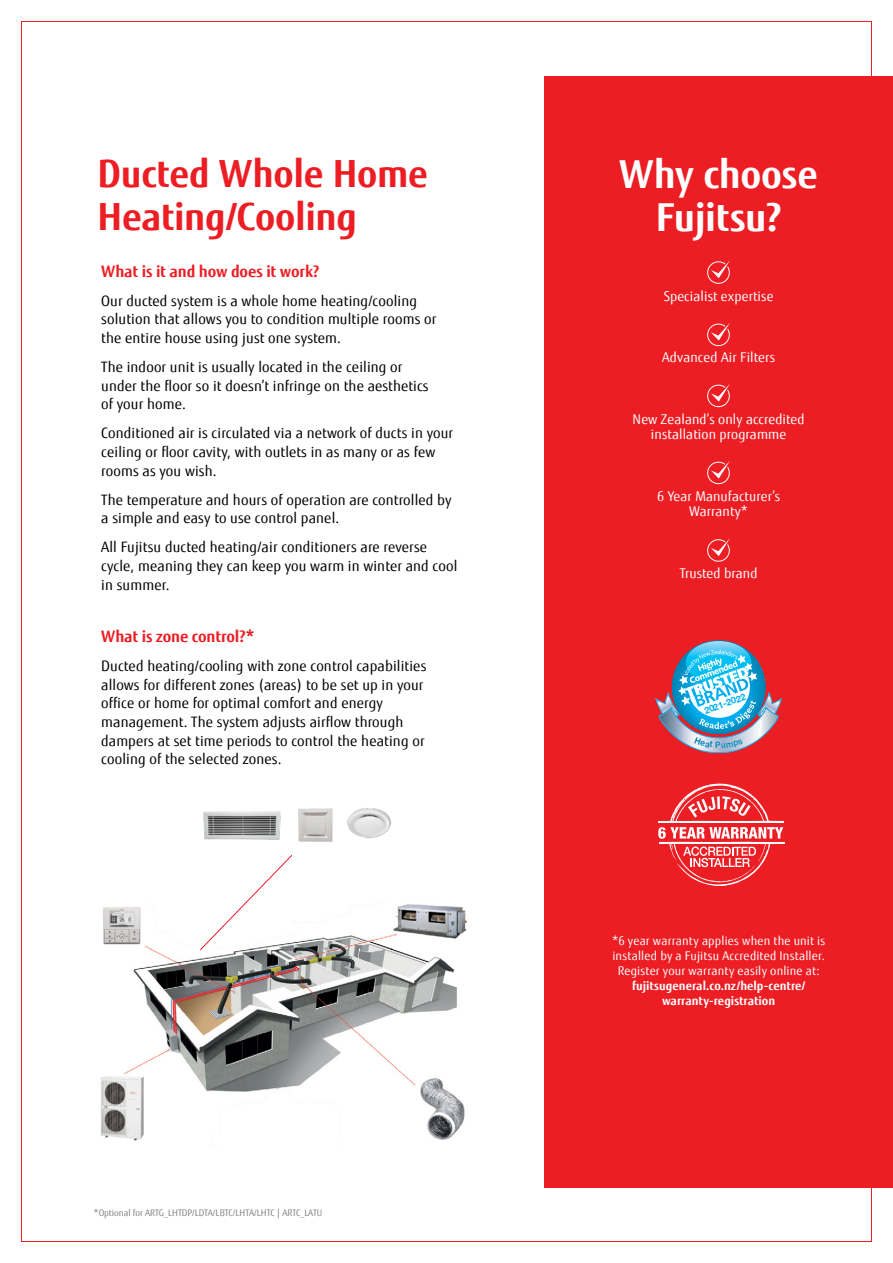
<style>
.page{position:relative;width:893px;height:1263px;background:#fff}
.page>*{position:absolute;margin:0;border:0;box-sizing:border-box;transform-origin:0 0}
.t1{font:700 38.55px/42.6px "Fujitsu Sans";letter-spacing:-.01em;color:#fff;text-align:center}
.t2{font:700 37.5px/42.6px "Fujitsu Sans";letter-spacing:-.01em;color:#ed1d24}
.t3{font:700 15.9px "Fujitsu Sans";letter-spacing:-.01em;color:#ed1d24}
.t4{font:14.4px/18.8px "Fujitsu Sans";letter-spacing:.01em;color:#000}
.t5{font:13.5px/15px "Fujitsu Sans";letter-spacing:.01em;color:#fff;text-align:center}
.t6{font:12px/15px "Fujitsu Sans";letter-spacing:.015em;color:#fff;text-align:center}
.t7{font:700 12px/15px "Fujitsu Sans";color:#fff;text-align:center}
.t8{font:700 9.15px "Helvetica Neue LT Std";color:#00aeef}
.t9{font:9px "Fujitsu Sans";color:#808285}
.t10{font:700 9px "Helvetica Neue LT Std";color:#0082b3;scale:.92 1}
</style>
<div class="page">
<img style="left:101px;top:904px;width:367px;height:237px">
<svg style="left:200px;top:855px;width:92px;height:95px"></svg>
<img style="left:203px;top:811px;width:78px;height:29px">
<img style="left:298px;top:808px;width:35px;height:34px">
<img style="left:347px;top:808px;width:44px;height:30px">
<div style="left:544px;top:76px;width:349px;height:1112px;background:#ed1d24"></div>
<svg style="left:707px;top:260px;width:23px;height:24px"></svg>
<svg style="left:707px;top:323px;width:23px;height:23px"></svg>
<svg style="left:707px;top:384px;width:23px;height:23px"></svg>
<svg style="left:707px;top:461px;width:23px;height:23px"></svg>
<svg style="left:707px;top:538px;width:23px;height:24px"></svg>
<svg style="left:658px;top:783px;width:127px;height:103px"></svg>
<svg style="left:655px;top:641px;width:127px;height:112px"></svg>
<h2 class="t2" style="left:98px;top:152px;width:332px">Ducted Whole Home<br>Heating/Cooling</h2>
<p class="t3" style="left:101px;top:261px;width:220px">What is it and how does it work?</p>
<p class="t4" style="left:101px;top:291px;width:337px">Our ducted system is a whole home heating/cooling solution that allows you to condition multiple rooms or the entire house using just one system.</p>
<p class="t4" style="left:101px;top:357px;width:329px">The indoor unit is usually located in the ceiling or under the floor so it doesn’t infringe on the aesthetics of your home.</p>
<p class="t4" style="left:101px;top:424px;width:353px">Conditioned air is circulated via a network of ducts in your ceiling or floor cavity, with outlets in as many or as few rooms as you wish.</p>
<p class="t4" style="left:101px;top:490px;width:352px">The temperature and hours of operation are controlled by a simple and easy to use control panel.</p>
<p class="t4" style="left:101px;top:538px;width:358px">All Fujitsu ducted heating/air conditioners are reverse cycle, meaning they can keep you warm in winter and cool in summer.</p>
<p class="t3" style="left:101px;top:626px;width:154px">What is zone control?*</p>
<p class="t4" style="left:101px;top:656px;width:327px">Ducted heating/cooling with zone control capabilities allows for different zones (areas) to be set up in your office or home for optimal comfort and energy management. The system adjusts airflow through dampers at set time periods to control the heating or cooling of the selected zones.</p>
<p class="t9" style="left:94px;top:1208px;width:230px">*Optional for ARTG_LHTDP/LDTA/LBTC/LHTA/LHTC | ARTC_LATU</p>
<h1 class="t1" style="left:619px;top:153px;width:200px">Why choose<br>Fujitsu?</h1>
<p class="t5" style="left:664px;top:288px;width:111px">Specialist expertise</p>
<p class="t5" style="left:662px;top:350px;width:114px">Advanced Air Filters</p>
<p class="t5" style="left:633px;top:412px;width:174px">New Zealand’s only accredited installation programme</p>
<p class="t5" style="left:657px;top:489px;width:125px">6 Year Manufacturer’s<br>Warranty*</p>
<p class="t5" style="left:680px;top:566px;width:79px">Trusted brand</p>
<p class="t8" style="left:703px;top:705px;width:45px;rotate:-20deg">2021-2022</p>
<p class="t10" style="left:715px;top:739px;width:8px">P</p>
<p class="t6" style="left:612px;top:933px;width:215px">*6 year warranty applies when the unit is installed by a Fujitsu Accredited Installer.<br>Register your warranty easily online at:</p>
<p class="t7" style="left:632px;top:978px;width:175px">fujitsugeneral.co.nz/help-centre/ warranty-registration</p>
</div>
